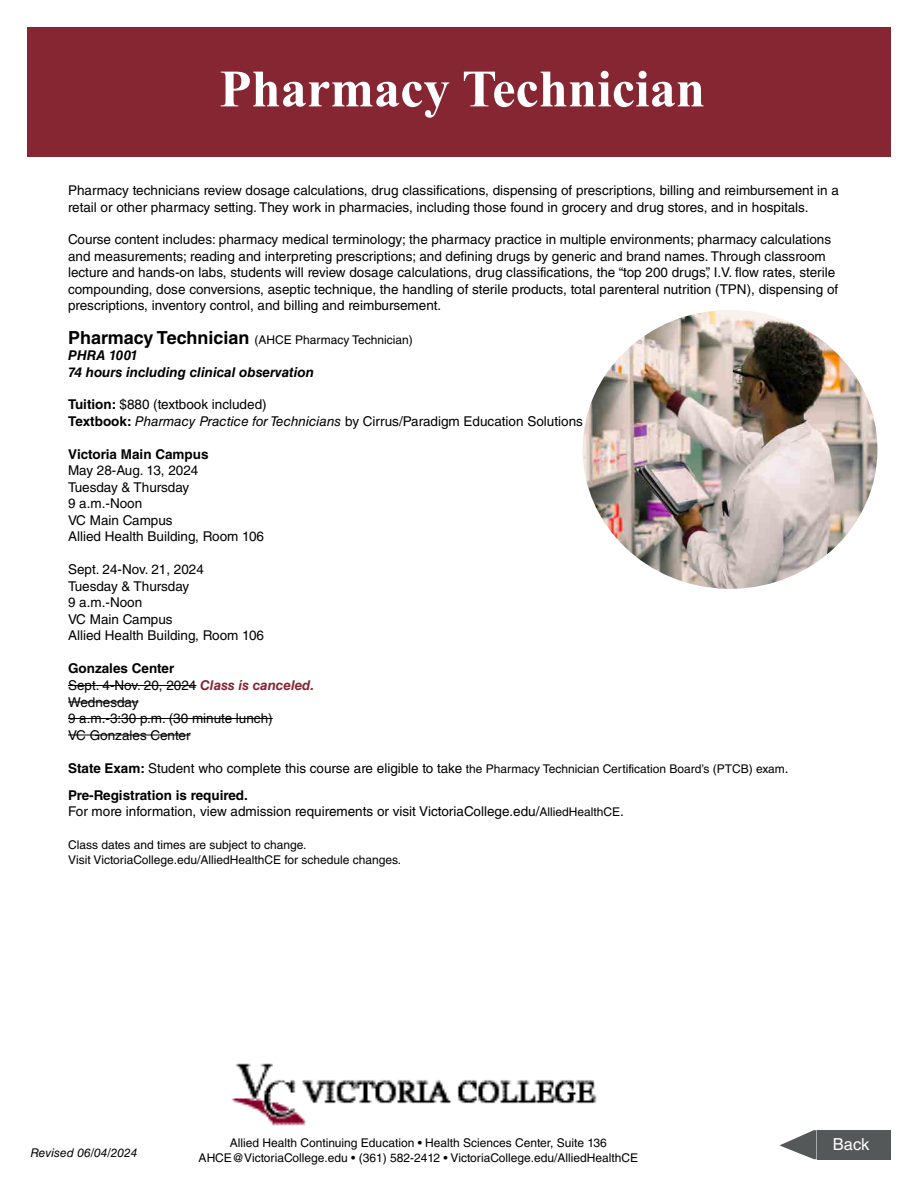
<style>
.page{position:relative;width:918px;height:1188px;background:#fff}
.page>*{position:absolute;margin:0;border:0;box-sizing:border-box;transform-origin:0 0}
.t1{font:700 52.5px "Times New Roman";color:#fff}
.t2{font:16.5px "Helvetica LT Std";color:#fff}
.t3{font:13.5px/16.5px "Helvetica LT Std";color:#000}
.t4{font:italic 700 13.5px/16.5px "Helvetica LT Std";color:#000}
.t5{font:700 13.5px "Helvetica LT Std";color:#000}
.t6{font:12px/15px "Helvetica LT Std";color:#000}
.t7{font:italic 12px "Helvetica LT Std";color:#000}
.s1{font-weight:700;font-size:18px}
.s2{font-weight:700}
.s3{font-style:italic}
.s4{font-weight:700;font-style:italic;color:#862633}
.s5{font-weight:700;font-size:13.5px}
.s6{font-size:13.5px}
.s7{font-size:12px}
</style>
<div class="page">
<div style="left:27px;top:27px;width:864px;height:130px;background:#862633"></div>
<hr style="left:68px;top:685px;width:128px;height:1px;background:#000">
<hr style="left:68px;top:702px;width:71px;height:1px;background:#000">
<hr style="left:68px;top:718px;width:205px;height:1px;background:#000">
<hr style="left:68px;top:735px;width:123px;height:1px;background:#000">
<img style="left:583px;top:310px;width:294px;height:279px">
<div style="left:817px;top:1130px;width:72px;height:30px;background:#545859"></div>
<div style="left:819px;top:1130px;width:72px;height:30px;background:#545859"></div>
<svg style="left:779px;top:1130px;width:38px;height:30px"></svg>
<img style="left:231px;top:1063px;width:366px;height:63px">
<h1 class="t1" style="left:219px;top:51px;width:487px">Pharmacy Technician</h1>
<p class="t3" style="left:68px;top:182px;width:773px">Pharmacy technicians review dosage calculations, drug classifications, dispensing of prescriptions, billing and reimbursement in a retail or other pharmacy setting. They work in pharmacies, including those found in grocery and drug stores, and in hospitals.</p>
<p class="t3" style="left:68px;top:231px;width:772px">Course content includes: pharmacy medical terminology; the pharmacy practice in multiple environments; pharmacy calculations and measurements; reading and interpreting prescriptions; and defining drugs by generic and brand names. Through classroom lecture and hands-on labs, students will review dosage calculations, drug classifications, the “top 200 drugs”, I.V. flow rates, sterile compounding, dose conversions, aseptic technique, the handling of sterile products, total parenteral nutrition (TPN), dispensing of prescriptions, inventory control, and billing and reimbursement.</p>
<p class="t6" style="left:68px;top:332px;width:346px"><span class="s1">Pharmacy Technician</span> (AHCE Pharmacy Technician)</p>
<p class="t4" style="left:68px;top:347px;width:248px">PHRA 1001<br>74 hours including clinical observation</p>
<p class="t3" style="left:68px;top:396px;width:516px"><span class="s2">Tuition:</span> $880 (textbook included)<br><span class="s2">Textbook:</span> <span class="s3">Pharmacy Practice for Technicians</span> by Cirrus/Paradigm Education Solutions</p>
<p class="t5" style="left:68px;top:446px;width:142px">Victoria Main Campus</p>
<p class="t3" style="left:68px;top:462px;width:198px">May 28-Aug. 13, 2024<br>Tuesday &amp; Thursday<br>9 a.m.-Noon<br>VC Main Campus<br>Allied Health Building, Room 106</p>
<p class="t3" style="left:68px;top:561px;width:198px">Sept. 24-Nov. 21, 2024<br>Tuesday &amp; Thursday<br>9 a.m.-Noon<br>VC Main Campus<br>Allied Health Building, Room 106</p>
<p class="t3" style="left:68px;top:660px;width:248px"><span class="s2">Gonzales Center<br></span>Sept. 4-Nov. 20, 2024 <span class="s4">Class is canceled.<br></span>Wednesday<br>9 a.m.-3:30 p.m. (30 minute lunch)<br>VC Gonzales Center</p>
<p class="t6" style="left:68px;top:761px;width:722px"><span class="s5">State Exam:</span> <span class="s6">Student who complete this course are eligible to take</span> the Pharmacy Technician Certification Board’s (PTCB) exam<span class="s6">.</span></p>
<p class="t3" style="left:68px;top:786px;width:557px"><span class="s2">Pre-Registration is required.<br></span>For more information, view admission requirements or visit VictoriaCollege.edu/<span class="s7">AlliedHealthCE</span>.</p>
<p class="t6" style="left:68px;top:837px;width:335px">Class dates and times are subject to change.<br>Visit VictoriaCollege.edu/AlliedHealthCE for schedule changes.</p>
<p class="t7" style="left:31px;top:1145px;width:108px">Revised 06/04/2024</p>
<p class="t6" style="left:199px;top:1135px;width:441px;text-align:center">Allied Health Continuing Education • Health Sciences Center, Suite 136<br>AHCE@VictoriaCollege.edu • (361) 582-2412 • VictoriaCollege.edu/AlliedHealthCE</p>
<p class="t2" style="left:833px;top:1135px;width:38px">Back</p>
</div>
